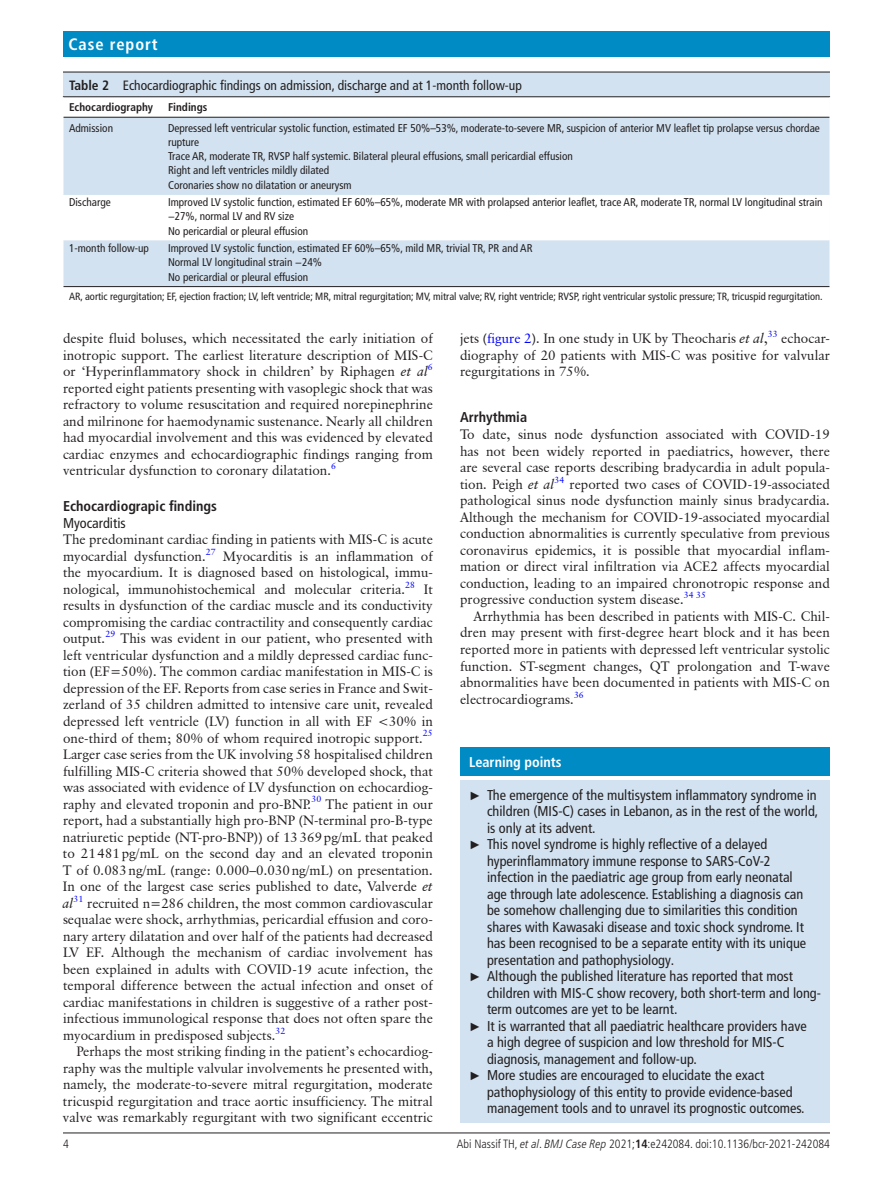
<style>
.page{position:relative;width:893px;height:1191px;background:#fff}
.page>*{position:absolute;margin:0;border:0;box-sizing:border-box;transform-origin:0 0}
.t1{font:700 condensed 16.5px "Frutiger LT Pro";letter-spacing:.055em;color:#fff}
.t2{font:condensed 14.25px "Frutiger LT Pro";color:#231f20}
.t3{font:700 condensed 14.25px "Frutiger LT Pro";color:#231f20}
.t4{font:700 condensed 14.25px "Frutiger LT Pro";color:#fff}
.t5{font:13.5px/16.5px "Classical Garamond BT";color:#231f20;text-align:justify}
.t6{font:condensed 13.5px "Frutiger LT Pro";color:#231f20}
.t7{font:300 condensed 12px "Frutiger LT Pro";color:#231f20}
.t8{font:condensed 11.25px/14.2px "Frutiger LT Pro";color:#231f20}
.t9{font:700 condensed 11.25px "Frutiger LT Pro";color:#231f20}
.t10{font:condensed 10.5px "Frutiger LT Pro";color:#231f20}
.s1{font-weight:700}
.s2{font-style:italic}
.s3{color:#00f}
.s4{font-family:"Arial";font-stretch:normal;font-size:12px}
</style>
<div class="page">
<hr style="left:63px;top:1132px;width:767px;height:1px;background:#231f20">
<div style="left:63px;top:31px;width:767px;height:25px;background:#008bc5"></div>
<div style="left:460px;top:747px;width:370px;height:28px;background:#008bc5"></div>
<div style="left:460px;top:780px;width:370px;height:342px;background:#d2e2f0"></div>
<div style="left:63px;top:72px;width:767px;height:228px;background:#d2e2f0"></div>
<hr style="left:63px;top:72px;width:767px;height:1px;background:#231f20">
<svg style="left:64px;top:97px;width:766px;height:20px;background:#f8f8f8"></svg>
<svg style="left:64px;top:118px;width:766px;height:168px"></svg>
<div style="left:63px;top:286px;width:767px;height:14px;background:#fff"></div>
<hr style="left:63px;top:96px;width:99px;height:1px;background:#231f20">
<hr style="left:63px;top:117px;width:99px;height:1px;background:#231f20">
<hr style="left:162px;top:96px;width:668px;height:1px;background:#231f20">
<hr style="left:162px;top:117px;width:668px;height:1px;background:#231f20">
<hr style="left:63px;top:286px;width:99px;height:1px;background:#231f20">
<hr style="left:162px;top:286px;width:668px;height:1px;background:#231f20">
<svg style="left:63px;top:97px;width:1px;height:20px"></svg>
<hr style="left:63px;top:117px;width:1px;height:78px;background:#fff">
<hr style="left:63px;top:195px;width:1px;height:46px;background:#fff">
<hr style="left:63px;top:241px;width:1px;height:46px;background:#fff">
<p class="t1" style="left:69px;top:34px;width:91px">Case report</p>
<p class="t6" style="left:69px;top:78px;width:454px"><span class="s1">Table 2</span> Echocardiographic findings on admission, discharge and at 1-month follow-up</p>
<p class="t9" style="left:69px;top:101px;width:86px">Echocardiography</p>
<p class="t9" style="left:168px;top:101px;width:41px">Findings</p>
<p class="t8" style="left:69px;top:121px;width:46px">Admission</p>
<p class="t8" style="left:168px;top:121px;width:653px">Depressed left ventricular systolic function, estimated EF 50%–53%, moderate-to-severe MR, suspicion of anterior MV leaflet tip prolapse versus chordae rupture<br>Trace AR, moderate TR, RVSP half systemic. Bilateral pleural effusions, small pericardial effusion<br>Right and left ventricles mildly dilated<br>Coronaries show no dilatation or aneurysm</p>
<p class="t8" style="left:69px;top:195px;width:43px">Discharge</p>
<p class="t8" style="left:168px;top:195px;width:656px">Improved LV systolic function, estimated EF 60%–65%, moderate MR with prolapsed anterior leaflet, trace AR, moderate TR, normal LV longitudinal strain −27%, normal LV and RV size<br>No pericardial or pleural effusion</p>
<p class="t8" style="left:69px;top:241px;width:81px">1-month follow-up</p>
<p class="t8" style="left:168px;top:241px;width:366px">Improved LV systolic function, estimated EF 60%–65%, mild MR, trivial TR, PR and AR<br>Normal LV longitudinal strain −24%<br>No pericardial or pleural effusion</p>
<p class="t10" style="left:69px;top:291px;width:755px">AR, aortic regurgitation; EF, ejection fraction; LV, left ventricle; MR, mitral regurgitation; MV, mitral valve; RV, right ventricle; RVSP, right ventricular systolic pressure; TR, tricuspid regurgitation.</p>
<p class="t5" style="left:63px;top:330px;width:371px">despite fluid boluses, which necessitated the early initiation of inotropic support. The earliest literature description of MIS-C or ‘Hyperinflammatory shock in children’ by Riphagen <span class="s2">et al</span><sup>6 </sup>reported eight patients presenting with vasoplegic shock that was refractory to volume resuscitation and required norepinephrine and milrinone for haemodynamic sustenance. Nearly all children had myocardial involvement and this was evidenced by elevated cardiac enzymes and echocardiographic findings ranging from ventricular dysfunction to coronary dilatation.<sup>6</sup></p>
<p class="t3" style="left:63px;top:497px;width:155px">Echocardiograpic findings</p>
<p class="t2" style="left:63px;top:515px;width:64px">Myocarditis</p>
<p class="t5" style="left:63px;top:531px;width:371px">The predominant cardiac finding in patients with MIS-C is acute myocardial dysfunction.<sup>27</sup></p>
<p class="t5" style="left:63px;top:548px;width:371px;text-indent:160px">Myocarditis is an inflammation of the myocardium. It is diagnosed based on histological, immu&shy;nological, immunohistochemical and molecular criteria.<sup>28</sup></p>
<p class="t5" style="left:63px;top:581px;width:371px;text-indent:361px">It results in dysfunction of the cardiac muscle and its conductivity compromising the cardiac contractility and consequently cardiac output.<sup>29</sup> This was evident in our patient, who presented with left ventricular dysfunction and a mildly depressed cardiac func&shy;tion (EF=50%). The common cardiac manifestation in MIS-C is depression of the EF. Reports from case series in France and Swit&shy;zerland of 35 children admitted to intensive care unit, revealed depressed left ventricle (LV) function in all with EF &lt;30% in one-third of them; 80% of whom required inotropic support.<sup>25<br></sup>Larger case series from the UK involving 58 hospitalised children fulfilling MIS-C criteria showed that 50% developed shock, that was associated with evidence of LV dysfunction on echocardiog&shy;raphy and elevated troponin and pro-BNP.<sup>30</sup> The patient in our report, had a substantially high pro-BNP (N-terminal pro-B-type natriuretic peptide (NT-pro-BNP)) of 13369pg/mL that peaked to 21481pg/mL on the second day and an elevated troponin T of 0.083ng/mL (range: 0.000–0.030ng/mL) on presentation.<br>In one of the largest case series published to date, Valverde <span class="s2">et al</span><sup>31</sup> recruited n=286 children, the most common cardiovascular sequalae were shock, arrhythmias, pericardial effusion and coro&shy;nary artery dilatation and over half of the patients had decreased LV EF. Although the mechanism of cardiac involvement has been explained in adults with COVID-19 acute infection, the temporal difference between the actual infection and onset of cardiac manifestations in children is suggestive of a rather post&shy;infectious immunological response that does not often spare the myocardium in predisposed subjects.<sup>32</sup></p>
<p class="t5" style="left:63px;top:1043px;width:371px;text-indent:14px">Perhaps the most striking finding in the patient’s echocardiog&shy;raphy was the multiple valvular involvements he presented with, namely, the moderate-to-severe mitral regurgitation, moderate tricuspid regurgitation and trace aortic insufficiency. The mitral valve was remarkably regurgitant with two significant eccentric</p>
<p class="t5" style="left:460px;top:330px;width:371px">jets (<span class="s3">figure 2</span>). In one study in UK by Theocharis <span class="s2">et al</span>,<sup>33</sup> echocar&shy;diography of 20 patients with MIS-C was positive for valvular regurgitations in 75%.</p>
<p class="t3" style="left:460px;top:409px;width:69px">Arrhythmia</p>
<p class="t5" style="left:460px;top:426px;width:371px">To date, sinus node dysfunction associated with COVID-19 has not been widely reported in paediatrics, however, there are several case reports describing bradycardia in adult popula&shy;tion. Peigh <span class="s2">et al</span><sup>34</sup> reported two cases of COVID-19-associated pathological sinus node dysfunction mainly sinus bradycardia.<br>Although the mechanism for COVID-19-associated myocardial conduction abnormalities is currently speculative from previous coronavirus epidemics, it is possible that myocardial inflam&shy;mation or direct viral infiltration via ACE2 affects myocardial conduction, leading to an impaired chronotropic response and progressive conduction system disease.<sup>34</sup> <sup>35</sup></p>
<p class="t5" style="left:460px;top:608px;width:371px;text-indent:14px">Arrhythmia has been described in patients with MIS-C. Chil&shy;dren may present with first-degree heart block and it has been reported more in patients with depressed left ventricular systolic function. ST-segment changes, QT prolongation and T-wave abnormalities have been documented in patients with MIS-C on electrocardiograms.<sup>36</sup></p>
<p class="t4" style="left:469px;top:753px;width:94px">Learning points</p>
<p class="t2" style="left:469px;top:786px;width:349px"><span class="s4">►</span> The emergence of the multisystem inflammatory syndrome in</p>
<p class="t2" style="left:487px;top:803px;width:333px">children (MIS-C) cases in Lebanon, as in the rest of the world,</p>
<p class="t2" style="left:487px;top:819px;width:110px">is only at its advent.</p>
<p class="t2" style="left:469px;top:836px;width:300px"><span class="s4">►</span> This novel syndrome is highly reflective of a delayed</p>
<p class="t2" style="left:487px;top:852px;width:285px">hyperinflammatory immune response to SARS-CoV-2</p>
<p class="t2" style="left:487px;top:869px;width:307px">infection in the paediatric age group from early neonatal</p>
<p class="t2" style="left:487px;top:885px;width:318px">age through late adolescence. Establishing a diagnosis can</p>
<p class="t2" style="left:487px;top:902px;width:312px">be somehow challenging due to similarities this condition</p>
<p class="t2" style="left:487px;top:918px;width:318px">shares with Kawasaki disease and toxic shock syndrome. It</p>
<p class="t2" style="left:487px;top:935px;width:321px">has been recognised to be a separate entity with its unique</p>
<p class="t2" style="left:487px;top:951px;width:189px">presentation and pathophysiology.</p>
<p class="t2" style="left:469px;top:968px;width:325px"><span class="s4">►</span> Although the published literature has reported that most</p>
<p class="t2" style="left:487px;top:984px;width:335px">children with MIS-C show recovery, both short-term and long-</p>
<p class="t2" style="left:487px;top:1001px;width:192px">term outcomes are yet to be learnt.</p>
<p class="t2" style="left:469px;top:1017px;width:339px"><span class="s4">►</span> It is warranted that all paediatric healthcare providers have</p>
<p class="t2" style="left:487px;top:1034px;width:299px">a high degree of suspicion and low threshold for MIS-C</p>
<p class="t2" style="left:487px;top:1050px;width:211px">diagnosis, management and follow-up.</p>
<p class="t2" style="left:469px;top:1067px;width:297px"><span class="s4">►</span> More studies are encouraged to elucidate the exact</p>
<p class="t2" style="left:487px;top:1083px;width:307px">pathophysiology of this entity to provide evidence-based</p>
<p class="t2" style="left:487px;top:1100px;width:319px">management tools and to unravel its prognostic outcomes.</p>
<p class="t7" style="left:63px;top:1136px;width:7px">4</p>
<p class="t7" style="left:457px;top:1136px;width:375px">Abi Nassif TH, <span class="s2">et al</span>. <span class="s2">BMJ Case Rep</span> 2021;<span class="s1">14</span>:e242084. doi:10.1136/bcr-2021-242084</p>
</div>
